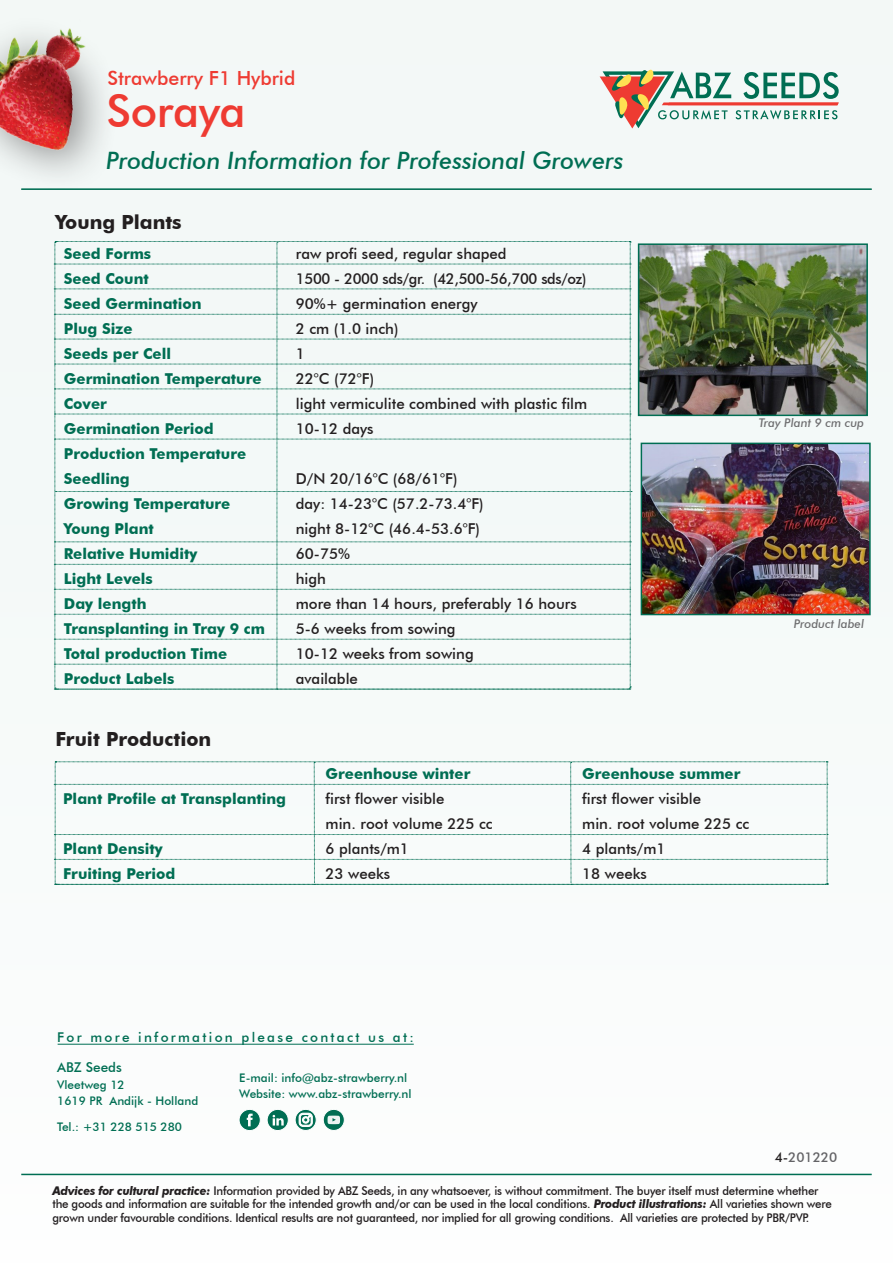
<style>
.page{position:relative;width:893px;height:1263px;background:#f8fbfa}
.page>*{position:absolute;margin:0;border:0;box-sizing:border-box;transform-origin:0 0}
.t1{font:500 45px "Futura BT";letter-spacing:-.01em;color:#ee3b32}
.t2{font:italic 500 24px "Futura BT";color:#006e53}
.t3{font:700 19.5px "Futura BT";color:#231f20}
.t4{font:500 19.5px "Futura BT";color:#ee3b32}
.t5{font:500 15px "Futura BT";color:#231f20}
.t6{font:700 15px "Futura BT";color:#006e53}
.t7{font:500 15px "Futura BT";letter-spacing:-.02em;color:#231f20}
.t8{font:500 13.5px "Futura BT";letter-spacing:.17em;color:#006e53}
.t9{font:500 13.5px "Futura BT";color:#006e53}
.t10{font:500 13.5px "Futura BT";color:#636366}
.t11{font:500 12px/13.5px "Futura BT";letter-spacing:-.02em;color:#231f20;scale:.96 1}
.t12{font:italic 500 12px "Futura BT";color:#6e6e70}
.t13{font:500 11.85px/16.5px "Futura BT";color:#006e53}
.s1{color:#231f20}
.s2{font-weight:700;font-style:italic}
</style>
<div class="page">
<hr style="left:21px;top:189px;width:851px;height:1px;background:#006e53">
<hr style="left:21px;top:1174px;width:851px;height:1px;background:#006e53">
<div style="left:0;top:11px;width:119px;height:182px;background:#f3f8f6"></div>
<img style="left:0;top:28px;width:102px;height:146px">
<div style="left:239px;top:1109px;width:21px;height:21px;background:#006e53;border-radius:50%"></div>
<div style="left:239px;top:1109px;width:21px;height:22px;border:1px solid #fff;border-radius:50%"></div>
<svg style="left:247px;top:1113px;width:6px;height:13px"></svg>
<svg style="left:295px;top:1110px;width:21px;height:20px"></svg>
<svg style="left:267px;top:1109px;width:21px;height:21px"></svg>
<div style="left:267px;top:1109px;width:21px;height:22px;border:1px solid #fff;border-radius:50%"></div>
<svg style="left:273px;top:1115px;width:11px;height:10px"></svg>
<svg style="left:323px;top:1109px;width:21px;height:21px"></svg>
<div style="left:323px;top:1109px;width:21px;height:21px;border:1px solid #fff;border-radius:50%"></div>
<svg style="left:328px;top:1115px;width:12px;height:9px"></svg>
<hr style="left:58px;top:1044px;width:356px;height:1px;background:#006e53">
<svg style="left:600px;top:70px;width:239px;height:59px"></svg>
<img style="left:641px;top:246px;width:224px;height:167px">
<div style="left:638px;top:243px;width:230px;height:173px;border:2px solid #006e53"></div>
<img style="left:644px;top:446px;width:224px;height:166px">
<div style="left:641px;top:443px;width:230px;height:172px;border:2px solid #006e53"></div>
<svg style="left:54px;top:761px;width:774px;height:124px"></svg>
<svg style="left:54px;top:241px;width:578px;height:449px"></svg>
<h3 class="t4" style="left:107px;top:66px;width:190px">Strawberry F1 Hybrid</h3>
<p class="t1" style="left:107px;top:84px;width:141px">Soraya</p>
<p class="t2" style="left:106px;top:146px;width:519px">Production Information for Professional Growers</p>
<p class="t3" style="left:55px;top:210px;width:128px">Young Plants</p>
<p class="t6" style="left:64px;top:245px;width:89px">Seed Forms</p>
<p class="t6" style="left:64px;top:270px;width:86px">Seed Count</p>
<p class="t6" style="left:64px;top:295px;width:139px">Seed Germination</p>
<p class="t6" style="left:64px;top:320px;width:70px">Plug Size</p>
<p class="t6" style="left:64px;top:345px;width:109px">Seeds per Cell</p>
<p class="t6" style="left:64px;top:370px;width:199px">Germination Temperature</p>
<p class="t6" style="left:64px;top:395px;width:45px">Cover</p>
<p class="t6" style="left:64px;top:420px;width:151px">Germination Period</p>
<p class="t6" style="left:64px;top:445px;width:184px">Production Temperature</p>
<p class="t6" style="left:64px;top:470px;width:67px">Seedling</p>
<p class="t6" style="left:64px;top:495px;width:168px">Growing Temperature</p>
<p class="t6" style="left:64px;top:520px;width:91px">Young Plant</p>
<p class="t6" style="left:64px;top:545px;width:135px">Relative Humidity</p>
<p class="t6" style="left:64px;top:570px;width:91px">Light Levels</p>
<p class="t6" style="left:64px;top:594px;width:84px">Day length</p>
<p class="t6" style="left:64px;top:619px;width:203px">Transplanting in Tray 9 cm</p>
<p class="t6" style="left:64px;top:644px;width:165px">Total production Time</p>
<p class="t6" style="left:64px;top:669px;width:112px">Product Labels</p>
<p class="t5" style="left:296px;top:245px;width:212px">raw profi seed, regular shaped</p>
<p class="t7" style="left:296px;top:270px;width:292px">1500 - 2000 sds/gr. (42,500-56,700 sds/oz)</p>
<p class="t5" style="left:296px;top:295px;width:183px">90%+ germination energy</p>
<p class="t5" style="left:296px;top:320px;width:104px">2 cm (1.0 inch)</p>
<p class="t5" style="left:296px;top:345px;width:11px">1</p>
<p class="t5" style="left:296px;top:370px;width:80px">22°C (72°F)</p>
<p class="t5" style="left:296px;top:394px;width:293px">light vermiculite combined with plastic film</p>
<p class="t5" style="left:296px;top:419px;width:79px">10-12 days</p>
<p class="t5" style="left:296px;top:469px;width:163px">D/N 20/16°C (68/61°F)</p>
<p class="t5" style="left:296px;top:494px;width:189px">day: 14-23°C (57.2-73.4°F)</p>
<p class="t5" style="left:296px;top:519px;width:186px">night 8-12°C (46.4-53.6°F)</p>
<p class="t5" style="left:296px;top:544px;width:56px">60-75%</p>
<p class="t5" style="left:296px;top:569px;width:32px">high</p>
<p class="t5" style="left:296px;top:594px;width:282px">more than 14 hours, preferably 16 hours</p>
<p class="t5" style="left:296px;top:619px;width:161px">5-6 weeks from sowing</p>
<p class="t5" style="left:296px;top:644px;width:179px">10-12 weeks from sowing</p>
<p class="t5" style="left:296px;top:669px;width:64px">available</p>
<p class="t12" style="left:759px;top:416px;width:107px">Tray Plant 9 cm cup</p>
<p class="t12" style="left:794px;top:617px;width:72px">Product label</p>
<p class="t3" style="left:55px;top:727px;width:157px">Fruit Production</p>
<p class="t6" style="left:63px;top:790px;width:225px">Plant Profile at Transplanting</p>
<p class="t6" style="left:63px;top:840px;width:101px">Plant Density</p>
<p class="t6" style="left:63px;top:865px;width:114px">Fruiting Period</p>
<p class="t6" style="left:326px;top:765px;width:146px">Greenhouse winter</p>
<p class="t5" style="left:326px;top:790px;width:120px">first flower visible</p>
<p class="t5" style="left:326px;top:815px;width:169px">min. root volume 225 cc</p>
<p class="t5" style="left:326px;top:840px;width:85px">6 plants/m1</p>
<p class="t5" style="left:326px;top:865px;width:66px">23 weeks</p>
<p class="t6" style="left:582px;top:765px;width:160px">Greenhouse summer</p>
<p class="t5" style="left:582px;top:790px;width:120px">first flower visible</p>
<p class="t5" style="left:582px;top:815px;width:169px">min. root volume 225 cc</p>
<p class="t5" style="left:582px;top:840px;width:85px">4 plants/m1</p>
<p class="t5" style="left:582px;top:865px;width:66px">18 weeks</p>
<p class="t8" style="left:57px;top:1029px;width:358px">For more information please contact us at:</p>
<p class="t9" style="left:57px;top:1059px;width:66px">ABZ Seeds</p>
<p class="t13" style="left:57px;top:1076px;width:143px">Vleetweg 12<br>1619 PR Andijk - Holland</p>
<p class="t13" style="left:57px;top:1118px;width:126px">Tel.: +31 228 515 280</p>
<p class="t13" style="left:239px;top:1069px;width:174px">E-mail: info@abz-strawberry.nl<br>Website: www.abz-strawberry.nl</p>
<p class="t10" style="left:775px;top:1148px;width:64px"><span class="s1">4-</span>201220</p>
<p class="t11" style="left:52px;top:1183px;width:813px"><span class="s2">Advices for cultural practice:</span> Information provided by ABZ Seeds, in any whatsoever, is without commitment. The buyer itself must determine whether the goods and information are suitable for the intended growth and/or can be used in the local conditions. <span class="s2">Product illustrations:</span> All varieties shown were grown under favourable conditions. Identical results are not guaranteed, nor implied for all growing conditions. All varieties are protected by PBR/PVP.</p>
</div>
